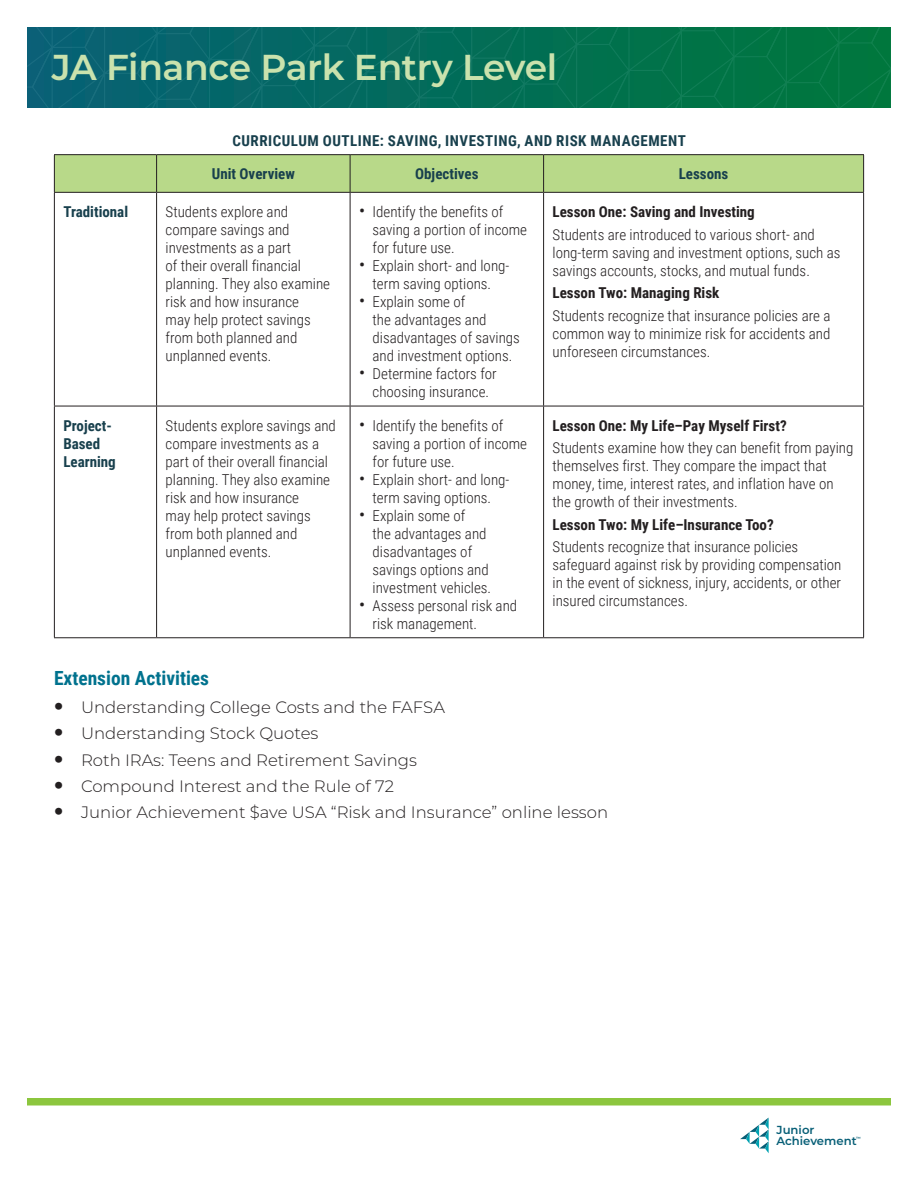
<style>
.page{position:relative;width:918px;height:1188px;background:#fff}
.page>*{position:absolute;margin:0;border:0;box-sizing:border-box;transform-origin:0 0}
.H2_smaller{font:600 36px "Montserrat";letter-spacing:-.01em;color:#cae2ad}
.t1{font:700 19.5px "Roboto Condensed";color:#00728e}
.t2{font:300 16.5px "Montserrat";color:#231f20}
.table_body{font:300 15px/18px "Roboto Condensed";color:#231f20}
.table_body-2{font:700 15px "Roboto Condensed";color:#231f20}
.table_title{font:700 15px "Roboto Condensed";letter-spacing:.035em;color:#18404d}
.table_col_head_fl_le{font:700 15px/18px "Roboto Condensed";color:#18404d}
.table_col_head{font:700 15px "Roboto Condensed";color:#18404d}
.t3{font:600 11.7px/11.7px "Montserrat";color:#085f77}
.t4{font:600 4.5px "Montserrat";color:#085f77}
.s1{font-weight:400;font-size:18px}
.s2{font-weight:800;font-size:24px}
</style>
<div class="page">
<svg style="left:740px;top:1118px;width:29px;height:35px"></svg>
<svg style="left:27px;top:27px;width:864px;height:81px;background:#046d59"></svg>
<div style="left:27px;top:1098px;width:864px;height:8px;background:#8cc63e"></div>
<div style="left:55px;top:155px;width:808px;height:37px;background:#b8d989"></div>
<hr style="left:54px;top:406px;width:103px;height:1px;background:#231f20">
<hr style="left:54px;top:637px;width:103px;height:1px;background:#231f20">
<hr style="left:157px;top:406px;width:193px;height:1px;background:#231f20">
<hr style="left:157px;top:637px;width:193px;height:1px;background:#231f20">
<hr style="left:54px;top:193px;width:1px;height:213px;background:#231f20">
<hr style="left:156px;top:193px;width:1px;height:213px;background:#231f20">
<hr style="left:54px;top:406px;width:1px;height:231px;background:#231f20">
<hr style="left:156px;top:406px;width:1px;height:231px;background:#231f20">
<hr style="left:350px;top:193px;width:1px;height:213px;background:#231f20">
<hr style="left:543px;top:193px;width:1px;height:213px;background:#231f20">
<hr style="left:863px;top:193px;width:1px;height:213px;background:#231f20">
<hr style="left:350px;top:406px;width:194px;height:1px;background:#231f20">
<hr style="left:350px;top:406px;width:1px;height:231px;background:#231f20">
<hr style="left:544px;top:406px;width:320px;height:1px;background:#231f20">
<hr style="left:543px;top:406px;width:1px;height:231px;background:#231f20">
<hr style="left:863px;top:406px;width:1px;height:231px;background:#231f20">
<hr style="left:350px;top:637px;width:194px;height:1px;background:#231f20">
<hr style="left:544px;top:637px;width:320px;height:1px;background:#231f20">
<hr style="left:54px;top:192px;width:103px;height:1px;background:#231f20">
<hr style="left:157px;top:192px;width:193px;height:1px;background:#231f20">
<hr style="left:350px;top:192px;width:194px;height:1px;background:#231f20">
<hr style="left:544px;top:192px;width:320px;height:1px;background:#231f20">
<hr style="left:54px;top:154px;width:103px;height:1px;background:#231f20">
<hr style="left:157px;top:154px;width:193px;height:1px;background:#231f20">
<hr style="left:350px;top:154px;width:194px;height:1px;background:#231f20">
<hr style="left:544px;top:154px;width:320px;height:1px;background:#231f20">
<hr style="left:54px;top:155px;width:1px;height:37px;background:#231f20">
<hr style="left:156px;top:155px;width:1px;height:37px;background:#231f20">
<hr style="left:350px;top:155px;width:1px;height:37px;background:#231f20">
<hr style="left:543px;top:155px;width:1px;height:37px;background:#231f20">
<hr style="left:863px;top:155px;width:1px;height:37px;background:#231f20">
<h2 class="H2_smaller" style="left:52px;top:42px;width:507px">JA Finance Park Entry Level</h2>
<p class="table_title" style="left:232px;top:130px;width:455px">CURRICULUM OUTLINE: SAVING, INVESTING, AND RISK MANAGEMENT</p>
<p class="table_col_head" style="left:212px;top:163px;width:85px">Unit Overview</p>
<p class="table_col_head" style="left:415px;top:163px;width:65px">Objectives</p>
<p class="table_col_head" style="left:679px;top:163px;width:51px">Lessons</p>
<p class="table_col_head_fl_le" style="left:63px;top:202px;width:66px">Traditional</p>
<p class="table_body" style="left:166px;top:202px;width:166px">Students explore and compare savings and investments as a part<br>of their overall financial planning. They also examine risk and how insurance<br>may help protect savings from both planned and unplanned events.</p>
<p class="table_body" style="left:373px;top:202px;width:156px;text-indent:-14px"><span class="s1">•</span> Identify the benefits of saving a portion of income for future use.</p>
<p class="table_body" style="left:359px;top:256px;width:152px;text-align:center"><span class="s1">•</span> Explain short- and long&shy;term saving options.</p>
<p class="table_body" style="left:373px;top:292px;width:149px;text-indent:-14px"><span class="s1">•</span> Explain some of<br>the advantages and disadvantages of savings and investment options.</p>
<p class="table_body" style="left:359px;top:364px;width:139px;text-align:center"><span class="s1">•</span> Determine factors for choosing insurance.</p>
<p class="table_col_head_fl_le" style="left:63px;top:416px;width:54px">Project-<br>Based<br>Learning</p>
<p class="table_body" style="left:166px;top:416px;width:172px">Students explore savings and compare investments as a part of their overall financial planning. They also examine risk and how insurance<br>may help protect savings from both planned and unplanned events.</p>
<p class="table_body" style="left:373px;top:416px;width:156px;text-indent:-14px"><span class="s1">•</span> Identify the benefits of saving a portion of income for future use.</p>
<p class="table_body" style="left:359px;top:470px;width:152px;text-align:center"><span class="s1">•</span> Explain short- and long&shy;term saving options.</p>
<p class="table_body" style="left:373px;top:506px;width:120px;text-indent:-14px"><span class="s1">•</span> Explain some of<br>the advantages and disadvantages of savings options and investment vehicles.</p>
<p class="table_body" style="left:373px;top:596px;width:146px;text-indent:-14px"><span class="s1">•</span> Assess personal risk and risk management.</p>
<p class="table_body-2" style="left:553px;top:201px;width:204px">Lesson One: Saving and Investing</p>
<p class="table_body" style="left:553px;top:225px;width:290px">Students are introduced to various short- and long-term saving and investment options, such as savings accounts, stocks, and mutual funds.</p>
<p class="table_body-2" style="left:553px;top:282px;width:168px">Lesson Two: Managing Risk</p>
<p class="table_body" style="left:553px;top:306px;width:280px;text-align:justify">Students recognize that insurance policies are a common way to minimize risk for accidents and unforeseen circumstances.</p>
<p class="table_body-2" style="left:553px;top:415px;width:236px">Lesson One: My Life–Pay Myself First?</p>
<p class="table_body" style="left:553px;top:438px;width:302px">Students examine how they can benefit from paying themselves first. They compare the impact that money, time, interest rates, and inflation have on the growth of their investments.</p>
<p class="table_body-2" style="left:553px;top:514px;width:223px">Lesson Two: My Life–Insurance Too?</p>
<p class="table_body" style="left:553px;top:537px;width:290px">Students recognize that insurance policies safeguard against risk by providing compensation in the event of sickness, injury, accidents, or other insured circumstances.</p>
<h4 class="t1" style="left:54px;top:664px;width:157px">Extension Activities</h4>
<p class="t2" style="left:54px;top:696px;width:392px"><span class="s2">•</span> Understanding College Costs and the FAFSA</p>
<p class="t2" style="left:54px;top:722px;width:266px"><span class="s2">•</span> Understanding Stock Quotes</p>
<p class="t2" style="left:54px;top:749px;width:365px"><span class="s2">•</span> Roth IRAs: Teens and Retirement Savings</p>
<p class="t2" style="left:54px;top:775px;width:341px"><span class="s2">•</span> Compound Interest and the Rule of 72</p>
<p class="t2" style="left:54px;top:801px;width:556px"><span class="s2">•</span> Junior Achievement $ave USA “Risk and Insurance” online lesson</p>
<p class="t3" style="left:777px;top:1123px;width:82px">Junior<br>Achievement</p>
<p class="t4" style="left:856px;top:1135px;width:6px">™</p>
</div>
